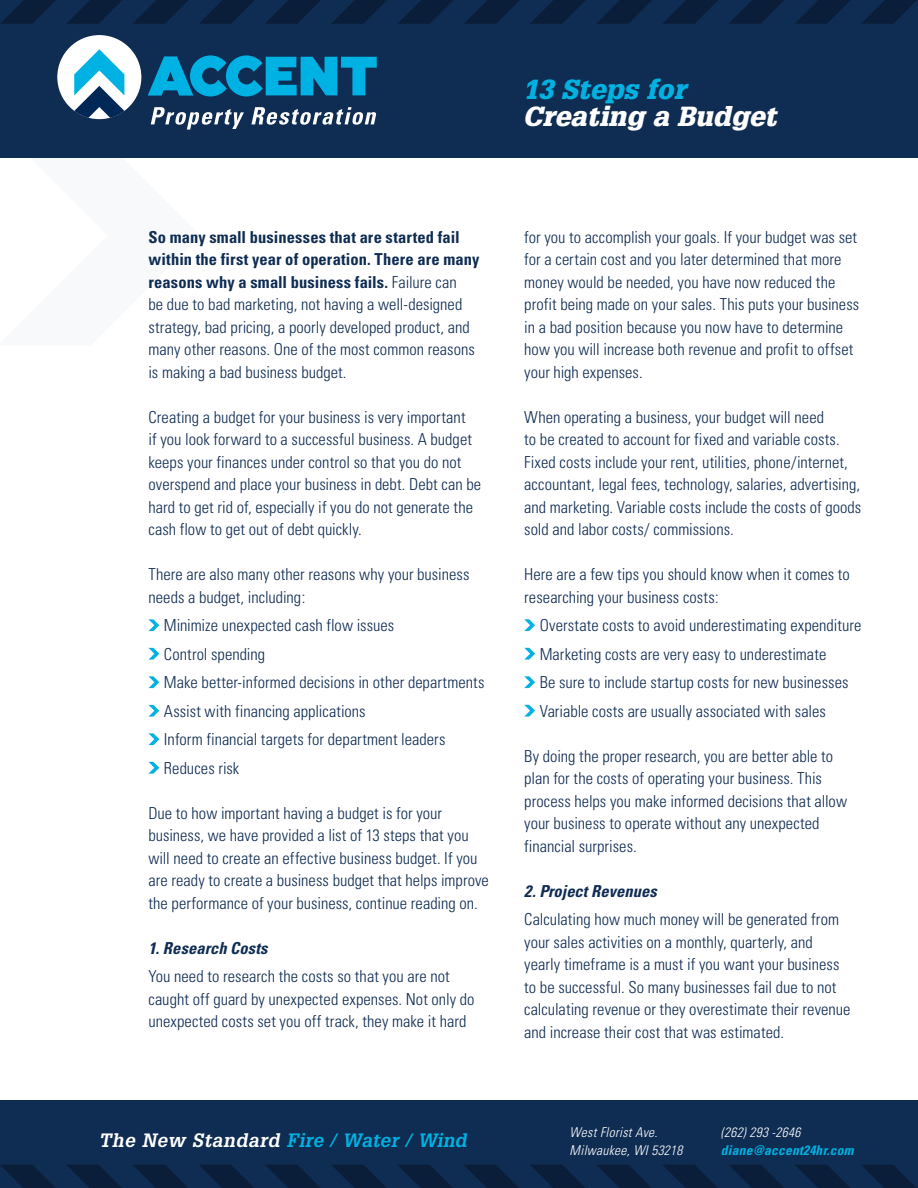
<style>
.page{position:relative;width:918px;height:1188px;background:#fff}
.page>*{position:absolute;margin:0;border:0;box-sizing:border-box;transform-origin:0 0}
.t1{font:italic 900 27px "Glypha";letter-spacing:.01em;color:#fff}
.t2{font:italic 900 27px "Glypha";letter-spacing:.01em;color:#00b1e1}
.t3{font:italic 700 18.9px "Glypha";letter-spacing:.015em;color:#00b1e1}
.t4{font:300 condensed 16.5px/22.5px "Univers";letter-spacing:.005em;color:#0f2c52}
.t5{font:italic 700 condensed 16.5px "Univers";letter-spacing:.005em;color:#0f2c52}
.t6{font:italic 300 condensed 13.5px/18px "Univers";letter-spacing:.02em;color:#fff}
.t7{font:italic 700 condensed 13.5px "Univers";letter-spacing:.02em;color:#00b1e1}
.s1{font-weight:700}
.s2{color:#fff}
</style>
<div class="page">
<div style="left:0;top:1100px;width:918px;height:88px;background:#0f2c52"></div>
<svg style="left:1px;top:1165px;width:915px;height:23px"></svg>
<div style="left:0;top:0;width:918px;height:158px;background:#0f2c52"></div>
<svg style="left:0;top:0;width:917px;height:24px"></svg>
<div style="left:57px;top:35px;width:84px;height:84px;background:#fff;border-radius:50%"></div>
<svg style="left:151px;top:107px;width:225px;height:22px"></svg>
<svg style="left:148px;top:55px;width:229px;height:41px"></svg>
<svg style="left:74px;top:49px;width:50px;height:69px"></svg>
<svg style="left:151px;top:125px;width:50px;height:5px"></svg>
<svg style="left:148px;top:619px;width:11px;height:12px"></svg>
<svg style="left:148px;top:648px;width:11px;height:12px"></svg>
<svg style="left:148px;top:676px;width:11px;height:12px"></svg>
<svg style="left:148px;top:705px;width:11px;height:12px"></svg>
<svg style="left:148px;top:733px;width:11px;height:12px"></svg>
<svg style="left:148px;top:762px;width:11px;height:12px"></svg>
<svg style="left:524px;top:619px;width:11px;height:12px"></svg>
<svg style="left:524px;top:648px;width:11px;height:12px"></svg>
<svg style="left:524px;top:676px;width:11px;height:12px"></svg>
<svg style="left:524px;top:705px;width:11px;height:12px"></svg>
<h1 class="t2" style="left:523px;top:78px;width:164px">13 Steps for</h1>
<h1 class="t1" style="left:523px;top:105px;width:255px">Creating a Budget</h1>
<p class="t4" style="left:148px;top:227px;width:332px"><span class="s1">So many small businesses that are started fail within the first year of operation. There are many reasons why a small business fails.</span> Failure can<br>be due to bad marketing, not having a well-designed strategy, bad pricing, a poorly developed product, and many other reasons. One of the most common reasons is making a bad business budget.</p>
<p class="t4" style="left:148px;top:407px;width:334px">Creating a budget for your business is very important<br>if you look forward to a successful business. A budget keeps your finances under control so that you do not overspend and place your business in debt. Debt can be hard to get rid of, especially if you do not generate the cash flow to get out of debt quickly.</p>
<p class="t4" style="left:148px;top:564px;width:322px">There are also many other reasons why your business needs a budget, including:</p>
<p class="t4" style="left:164px;top:612px;width:322px;line-height:28.5px">Minimize unexpected cash flow issues<br>Control spending<br>Make better-informed decisions in other departments Assist with financing applications<br>Inform financial targets for department leaders Reduces risk</p>
<p class="t4" style="left:149px;top:803px;width:342px">Due to how important having a budget is for your business, we have provided a list of 13 steps that you will need to create an effective business budget. If you are ready to create a business budget that helps improve the performance of your business, continue reading on.</p>
<p class="t5" style="left:149px;top:942px;width:121px">1. Research Costs</p>
<p class="t4" style="left:149px;top:966px;width:328px">You need to research the costs so that you are not caught off guard by unexpected expenses. Not only do unexpected costs set you off track, they make it hard</p>
<p class="t3" style="left:99px;top:1129px;width:369px"><span class="s2">The New Standard</span> Fire / Water / Wind</p>
<p class="t4" style="left:524px;top:227px;width:337px">for you to accomplish your goals. If your budget was set for a certain cost and you later determined that more money would be needed, you have now reduced the profit being made on your sales. This puts your business in a bad position because you now have to determine how you will increase both revenue and profit to offset your high expenses.</p>
<p class="t4" style="left:524px;top:407px;width:339px">When operating a business, your budget will need<br>to be created to account for fixed and variable costs.<br>Fixed costs include your rent, utilities, phone/internet, accountant, legal fees, technology, salaries, advertising, and marketing. Variable costs include the costs of goods sold and labor costs/ commissions.</p>
<p class="t4" style="left:524px;top:564px;width:327px">Here are a few tips you should know when it comes to researching your business costs:</p>
<p class="t4" style="left:540px;top:612px;width:323px;line-height:28.5px">Overstate costs to avoid underestimating expenditure Marketing costs are very easy to underestimate<br>Be sure to include startup costs for new businesses Variable costs are usually associated with sales</p>
<p class="t4" style="left:524px;top:746px;width:324px">By doing the proper research, you are better able to plan for the costs of operating your business. This process helps you make informed decisions that allow your business to operate without any unexpected financial surprises.</p>
<p class="t5" style="left:524px;top:884px;width:134px">2. Project Revenues</p>
<p class="t4" style="left:524px;top:909px;width:328px">Calculating how much money will be generated from your sales activities on a monthly, quarterly, and yearly timeframe is a must if you want your business to be successful. So many businesses fail due to not calculating revenue or they overestimate their revenue and increase their cost that was estimated.</p>
<p class="t6" style="left:570px;top:1123px;width:114px">West Florist Ave.<br>Milwaukee, WI 53218</p>
<p class="t6" style="left:721px;top:1123px;width:81px">(262) 293 -2646</p>
<p class="t7" style="left:721px;top:1142px;width:134px">diane@accent24hr.com</p>
</div>
